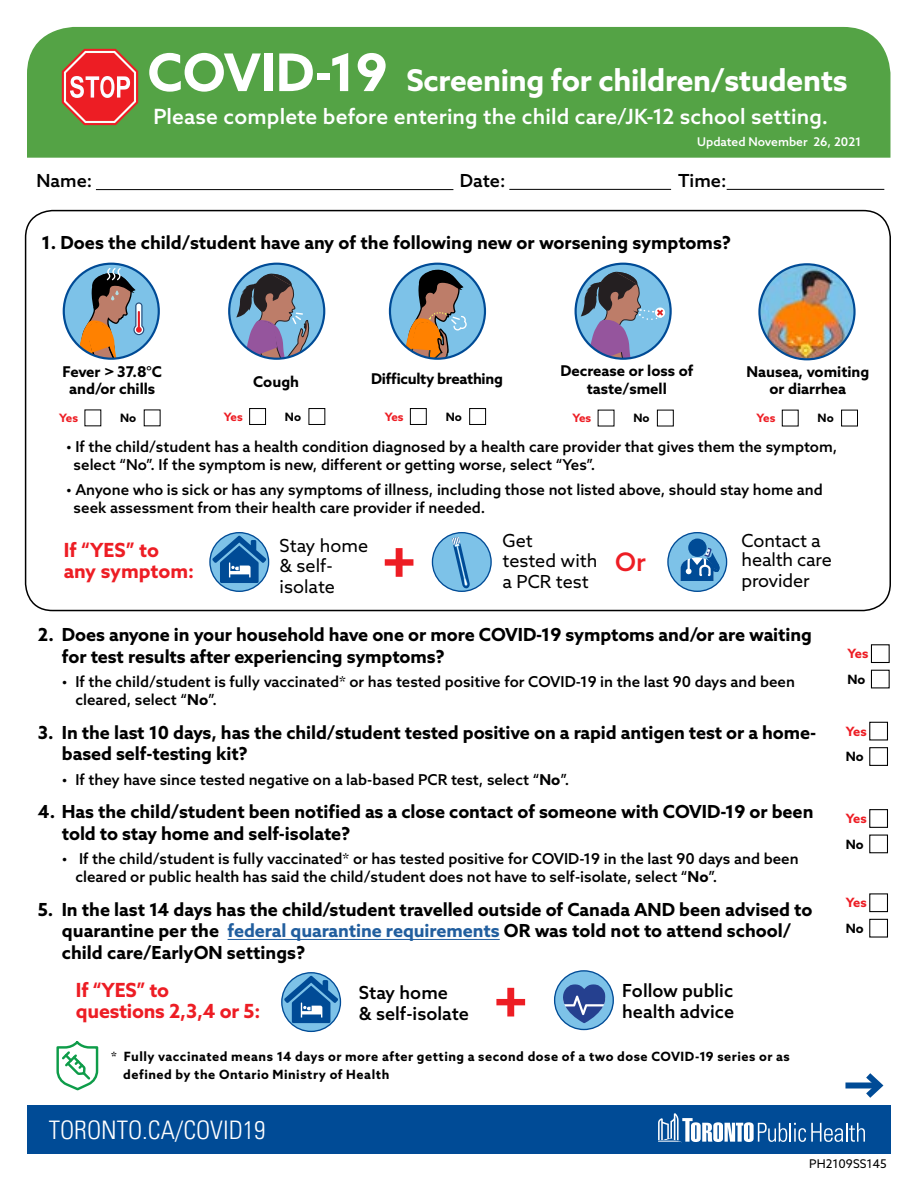
<style>
.page{position:relative;width:918px;height:1188px;background:#fff}
.page>*{position:absolute;margin:0;border:0;box-sizing:border-box;transform-origin:0 0}
.t1{font:700 30px "Azo Sans";letter-spacing:-.01em;color:#fff}
.t2{font:300 condensed 25.5px "Univers LT Std";color:#fff}
.t3{font:500 25.5px "Azo Sans";color:#ed1d24}
.t4{font:500 21px "Azo Sans";letter-spacing:.005em;color:#fff}
.t5{font:700 19.5px/21px "Azo Sans";letter-spacing:-.01em;color:#ed1d24}
.t6{font:700 18px/21.6px "Azo Sans";letter-spacing:-.005em;color:#000}
.t7{font:18px/20.2px "Azo Sans";letter-spacing:-.01em;color:#000}
.t8{font:500 18px/21px "Azo Sans";color:#000}
.t9{font:500 15px/18px "Azo Sans";color:#000}
.t10{font:700 14.85px/17.5px "Azo Sans";color:#000;text-align:center}
.t11{font:700 14.85px "Azo Sans";letter-spacing:-.02em;color:#000}
.t12{font:700 12.75px/18px "Azo Sans";letter-spacing:.04em;color:#000}
.t13{font:700 12.75px "Azo Sans";letter-spacing:-.055em;color:#ed1d24}
.t14{font:500 12px "Azo Sans";color:#fff}
.t15{font:12px "Azo Sans";color:#000}
.t16{font:700 11.55px "Azo Sans";letter-spacing:-.055em;color:#ed1d24}
.t17{font:700 11.55px "Azo Sans";color:#000}
.s1{font-size:52.05px}
.s2{font-weight:700}
.s3{color:#215e9e}
</style>
<div class="page">
<div style="left:25px;top:210px;width:866px;height:401px;border:2px solid #000;border-radius:27px"></div>
<div style="left:27px;top:27px;width:863px;height:131px;background:#54a345"></div>
<div style="left:64px;top:264px;width:95px;height:95px;background:#7dc2e8;border-radius:50%"></div>
<div style="left:63px;top:263px;width:97px;height:97px;border:2px solid #004b96;border-radius:50%"></div>
<svg style="left:79px;top:268px;width:65px;height:91px"></svg>
<div style="left:229px;top:264px;width:95px;height:95px;background:#7dc2e8;border-radius:50%"></div>
<div style="left:228px;top:263px;width:97px;height:97px;border:2px solid #004b96;border-radius:50%"></div>
<svg style="left:236px;top:273px;width:74px;height:86px"></svg>
<div style="left:390px;top:264px;width:95px;height:95px;background:#7dc2e8;border-radius:50%"></div>
<svg style="left:405px;top:264px;width:62px;height:95px"></svg>
<div style="left:27px;top:1105px;width:864px;height:49px;background:#004b96"></div>
<svg style="left:658px;top:1113px;width:207px;height:29px"></svg>
<div style="left:845px;top:1083px;width:34px;height:6px;background:#004b96"></div>
<svg style="left:860px;top:1073px;width:24px;height:25px"></svg>
<hr style="left:96px;top:189px;width:357px;height:1px;background:#000">
<hr style="left:509px;top:189px;width:162px;height:1px;background:#000">
<hr style="left:727px;top:189px;width:157px;height:1px;background:#000">
<svg style="left:576px;top:264px;width:95px;height:95px"></svg>
<div style="left:575px;top:263px;width:97px;height:97px;border:2px solid #004b96;border-radius:50%"></div>
<svg style="left:581px;top:271px;width:85px;height:88px;background:#8290ac"></svg>
<img style="left:759px;top:264px;width:96px;height:95px;border-radius:48px">
<div style="left:758px;top:263px;width:98px;height:97px;border:2px solid #004b96;border-radius:50%"></div>
<svg style="left:62px;top:49px;width:76px;height:76px;background:#d55d51"></svg>
<hr style="left:228px;top:939px;width:272px;height:1px;background:#215e9e">
<div style="left:871px;top:644px;width:19px;height:19px;border:1px solid #000"></div>
<div style="left:871px;top:670px;width:19px;height:18px;border:1px solid #000"></div>
<div style="left:869px;top:722px;width:19px;height:19px;border:1px solid #000"></div>
<div style="left:869px;top:747px;width:19px;height:19px;border:1px solid #000"></div>
<div style="left:869px;top:809px;width:19px;height:19px;border:1px solid #000"></div>
<div style="left:869px;top:835px;width:19px;height:18px;border:1px solid #000"></div>
<div style="left:869px;top:893px;width:19px;height:19px;border:1px solid #000"></div>
<div style="left:869px;top:919px;width:19px;height:19px;border:1px solid #000"></div>
<svg style="left:385px;top:548px;width:28px;height:29px"></svg>
<svg style="left:210px;top:533px;width:59px;height:58px"></svg>
<svg style="left:212px;top:536px;width:54px;height:47px;background:#4685bc"></svg>
<div style="left:209px;top:532px;width:60px;height:60px;border:1px solid #004b96;border-radius:50%"></div>
<div style="left:668px;top:533px;width:59px;height:58px;background:#7dc2e8;border-radius:50%"></div>
<div style="left:688px;top:539px;width:19px;height:18px;background:#004b96;border-radius:50%"></div>
<svg style="left:681px;top:548px;width:39px;height:33px"></svg>
<div style="left:667px;top:532px;width:60px;height:60px;border:1px solid #004b96;border-radius:50%"></div>
<div style="left:432px;top:533px;width:59px;height:58px;background:#7dc2e8;border-radius:50%"></div>
<div style="left:432px;top:532px;width:60px;height:60px;border:1px solid #004b96;border-radius:50%"></div>
<svg style="left:452px;top:537px;width:18px;height:51px"></svg>
<svg style="left:282px;top:973px;width:58px;height:58px"></svg>
<svg style="left:284px;top:976px;width:54px;height:47px;background:#4686bc"></svg>
<div style="left:281px;top:972px;width:60px;height:60px;border:1px solid #004b96;border-radius:50%"></div>
<svg style="left:496px;top:988px;width:29px;height:29px"></svg>
<svg style="left:555px;top:971px;width:58px;height:59px"></svg>
<svg style="left:555px;top:977px;width:58px;height:46px;background:#6791c4"></svg>
<div style="left:554px;top:970px;width:60px;height:60px;border:1px solid #004b96;border-radius:50%"></div>
<div style="left:249px;top:408px;width:17px;height:17px;border:1px solid #000"></div>
<div style="left:308px;top:408px;width:17px;height:17px;border:1px solid #000"></div>
<div style="left:410px;top:408px;width:17px;height:17px;border:1px solid #000"></div>
<div style="left:469px;top:408px;width:17px;height:17px;border:1px solid #000"></div>
<div style="left:657px;top:410px;width:17px;height:16px;border:1px solid #000"></div>
<div style="left:841px;top:410px;width:17px;height:16px;border:1px solid #000"></div>
<svg style="left:56px;top:1041px;width:42px;height:50px"></svg>
<h1 class="t1" style="left:147px;top:61px;width:702px"><span class="s1">COVID-19</span> Screening for children/students</h1>
<h3 class="t4" style="left:153px;top:103px;width:676px">Please complete before entering the child care/JK-12 school setting.</h3>
<p class="t14" style="left:697px;top:134px;width:166px">Updated November 26, 2021</p>
<p class="t8" style="left:37px;top:170px;width:57px">Name:</p>
<p class="t8" style="left:460px;top:170px;width:47px">Date:</p>
<p class="t8" style="left:678px;top:170px;width:50px">Time:</p>
<p class="t6" style="left:42px;top:232px;width:691px">1. Does the child/student have any of the following new or worsening symptoms?</p>
<p class="t10" style="left:63px;top:362px;width:101px">Fever &gt; 37.8°C and/or chills</p>
<p class="t10" style="left:253px;top:373px;width:47px">Cough</p>
<p class="t11" style="left:371px;top:369px;width:133px">Difficulty breathing</p>
<p class="t10" style="left:560px;top:362px;width:134px">Decrease or loss of taste/smell</p>
<p class="t10" style="left:746px;top:362px;width:125px">Nausea, vomiting or diarrhea</p>
<p class="t16" style="left:59px;top:410px;width:20px">Yes</p>
<p class="t17" style="left:120px;top:410px;width:18px">No</p>
<p class="t16" style="left:224px;top:409px;width:20px">Yes</p>
<p class="t17" style="left:285px;top:409px;width:18px">No</p>
<p class="t16" style="left:385px;top:409px;width:20px">Yes</p>
<p class="t17" style="left:446px;top:409px;width:18px">No</p>
<p class="t16" style="left:572px;top:411px;width:20px">Yes</p>
<p class="t17" style="left:633px;top:411px;width:18px">No</p>
<p class="t16" style="left:757px;top:411px;width:20px">Yes</p>
<p class="t17" style="left:818px;top:411px;width:18px">No</p>
<p class="t9" style="left:74px;top:438px;width:765px;text-indent:-8px">• If the child/student has a health condition diagnosed by a health care provider that gives them the symptom, select “No”. If the symptom is new, different or getting worse, select “Yes”.</p>
<p class="t9" style="left:74px;top:480px;width:751px;text-indent:-8px">• Anyone who is sick or has any symptoms of illness, including those not listed above, should stay home and seek assessment from their health care provider if needed.</p>
<h2 class="t3" style="left:615px;top:545px;width:32px">Or</h2>
<h3 class="t5" style="left:64px;top:539px;width:132px">If “YES” to any symptom:</h3>
<p class="t7" style="left:280px;top:535px;width:90px">Stay home &amp; self&shy;isolate</p>
<p class="t7" style="left:503px;top:531px;width:96px">Get<br>tested with a PCR test</p>
<p class="t7" style="left:742px;top:530px;width:92px">Contact a health care provider</p>
<p class="t6" style="left:62px;top:623px;width:751px;text-indent:-24px">2. Does anyone in your household have one or more COVID-19 symptoms and/or are waiting for test results after experiencing symptoms?</p>
<p class="t9" style="left:75px;top:673px;width:721px;text-indent:-14px">• If the child/student is fully vaccinated* or has tested positive for COVID-19 in the last 90 days and been cleared, select “<span class="s2">No</span>”.</p>
<p class="t6" style="left:62px;top:721px;width:756px;text-indent:-24px">3. In the last 10 days, has the child/student tested positive on a rapid antigen test or a home&shy;based self-testing kit?</p>
<p class="t9" style="left:62px;top:770px;width:509px">• If they have since tested negative on a lab-based PCR test, select “<span class="s2">No</span>”.</p>
<p class="t6" style="left:62px;top:801px;width:753px;text-indent:-24px">4. Has the child/student been notified as a close contact of someone with COVID-19 or been told to stay home and self-isolate?</p>
<p class="t9" style="left:75px;top:850px;width:725px;text-indent:-14px">• If the child/student is fully vaccinated* or has tested positive for COVID-19 in the last 90 days and been cleared or public health has said the child/student does not have to self-isolate, select “<span class="s2">No</span>”.</p>
<p class="t6" style="left:62px;top:898px;width:752px;text-indent:-24px">5. In the last 14 days has the child/student travelled outside of Canada AND been advised to quarantine per the <span class="s3">federal quarantine requirements</span> OR was told not to attend school/ child care/EarlyON settings?</p>
<h3 class="t5" style="left:76px;top:979px;width:186px">If “YES” to questions 2,3,4 or 5:</h3>
<p class="t8" style="left:359px;top:982px;width:112px">Stay home<br>&amp; self-isolate</p>
<p class="t8" style="left:622px;top:980px;width:113px">Follow public health advice</p>
<p class="t12" style="left:123px;top:1048px;width:668px;text-indent:-12px">* Fully vaccinated means 14 days or more after getting a second dose of a two dose COVID-19 series or as defined by the Ontario Ministry of Health</p>
<p class="t13" style="left:848px;top:645px;width:22px">Yes</p>
<p class="t12" style="left:848px;top:670px;width:19px">No</p>
<p class="t13" style="left:846px;top:723px;width:22px">Yes</p>
<p class="t12" style="left:846px;top:747px;width:19px">No</p>
<p class="t13" style="left:846px;top:810px;width:22px">Yes</p>
<p class="t12" style="left:846px;top:835px;width:19px">No</p>
<p class="t13" style="left:846px;top:894px;width:22px">Yes</p>
<p class="t12" style="left:846px;top:919px;width:19px">No</p>
<h2 class="t2" style="left:49px;top:1115px;width:218px">TORONTO.CA/COVID19</h2>
<p class="t15" style="left:809px;top:1156px;width:79px">PH2109SS145</p>
</div>
